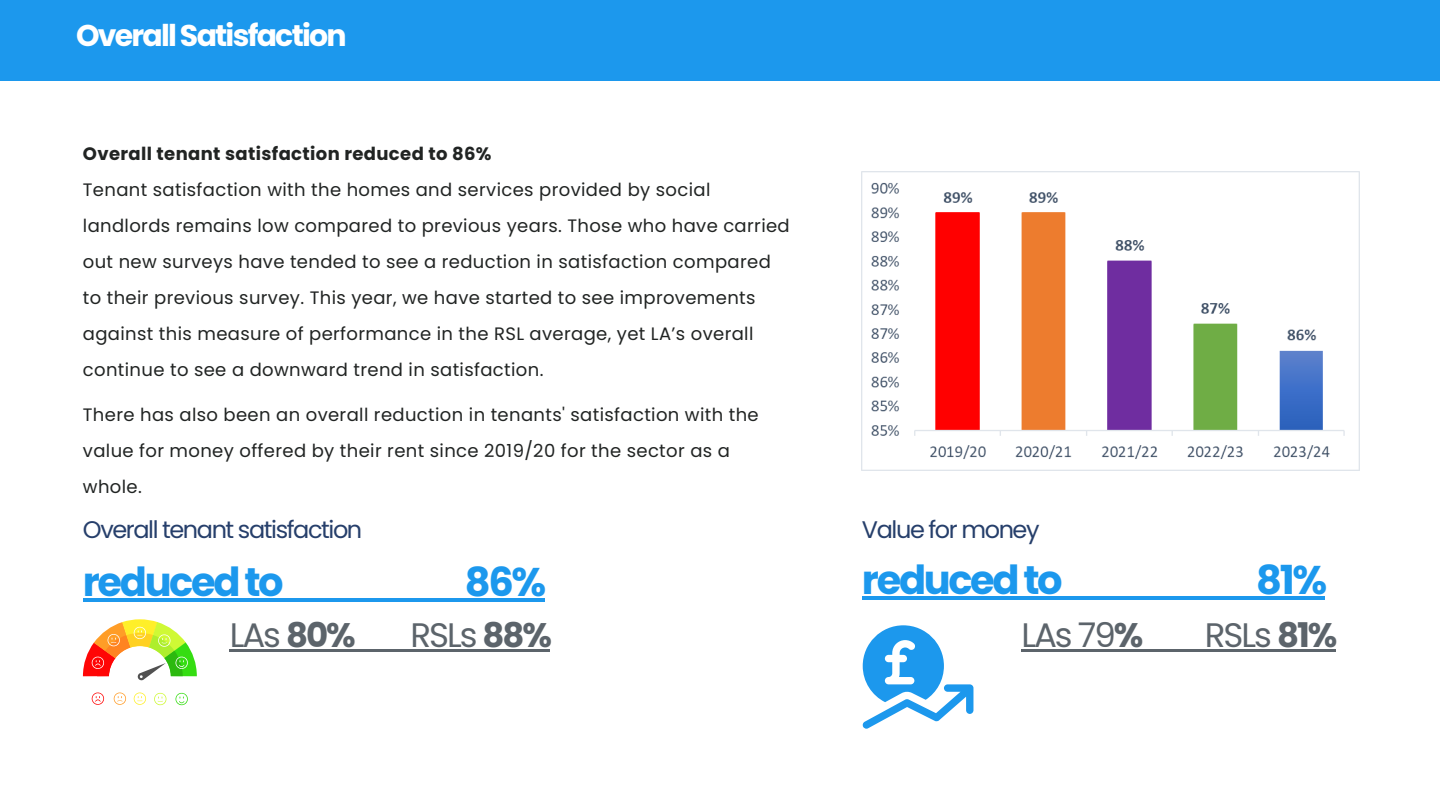
<style>
.page{position:relative;width:1440px;height:810px;background:#fff}
.page>*{position:absolute;margin:0;border:0;box-sizing:border-box;transform-origin:0 0}
.t1{font:700 40px "Poppins";letter-spacing:-.06em;color:#1c98ed}
.t2{font:34px "Poppins";letter-spacing:-.06em;color:#5c646b}
.t3{font:700 30px "Poppins";letter-spacing:-.06em;color:#fff}
.t4{font:24px "Poppins";letter-spacing:-.06em;color:#263f6b}
.t5{font:18px/36px "Poppins";letter-spacing:.02em;color:#212423}
.t6{font:700 18px "Poppins";letter-spacing:.02em;color:#212423}
.s1{font-weight:700}
</style>
<div class="page">
<div style="left:0;top:0;width:1440px;height:81px;background:#1c98ed"></div>
<svg style="left:83px;top:619px;width:114px;height:62px"></svg>
<svg style="left:175px;top:692px;width:13px;height:14px"></svg>
<svg style="left:154px;top:692px;width:13px;height:14px"></svg>
<svg style="left:134px;top:692px;width:12px;height:13px"></svg>
<svg style="left:114px;top:692px;width:12px;height:13px"></svg>
<svg style="left:92px;top:692px;width:12px;height:13px"></svg>
<svg style="left:862px;top:625px;width:111px;height:104px"></svg>
<img style="left:862px;top:172px;width:497px;height:298px">
<hr style="left:83px;top:598px;width:198px;height:4px;background:#1c98ed">
<hr style="left:281px;top:598px;width:184px;height:4px;background:#1c98ed">
<hr style="left:465px;top:598px;width:79px;height:4px;background:#1c98ed">
<hr style="left:230px;top:649px;width:56px;height:3px;background:#5c646b">
<hr style="left:286px;top:649px;width:68px;height:3px;background:#5c646b">
<hr style="left:354px;top:649px;width:56px;height:3px;background:#5c646b">
<hr style="left:410px;top:649px;width:73px;height:3px;background:#5c646b">
<hr style="left:483px;top:649px;width:67px;height:3px;background:#5c646b">
<hr style="left:862px;top:596px;width:198px;height:4px;background:#1c98ed">
<hr style="left:1060px;top:596px;width:196px;height:4px;background:#1c98ed">
<hr style="left:1256px;top:596px;width:69px;height:4px;background:#1c98ed">
<hr style="left:1021px;top:649px;width:93px;height:3px;background:#5c646b">
<hr style="left:1114px;top:649px;width:27px;height:3px;background:#5c646b">
<hr style="left:1141px;top:649px;width:64px;height:3px;background:#5c646b">
<hr style="left:1205px;top:649px;width:72px;height:3px;background:#5c646b">
<hr style="left:1277px;top:649px;width:58px;height:3px;background:#5c646b">
<p class="t3" style="left:76px;top:15px;width:272px">Overall Satisfaction</p>
<p class="t6" style="left:83px;top:141px;width:410px">Overall tenant satisfaction reduced to 86%</p>
<p class="t5" style="left:83px;top:172px;width:708px">Tenant satisfaction with the homes and services provided by social landlords remains low compared to previous years. Those who have carried out new surveys have tended to see a reduction in satisfaction compared to their previous survey. This year, we have started to see improvements against this measure of performance in the RSL average, yet LA’s overall continue to see a downward trend in satisfaction.</p>
<h4 class="t5" style="left:83px;top:397px;width:677px">There has also been an overall reduction in tenants' satisfaction with the value for money offered by their rent since 2019/20 for the sector as a whole.</h4>
<h1 class="t4" style="left:83px;top:513px;width:281px">Overall tenant satisfaction</h1>
<p class="t1" style="left:83px;top:554px;width:202px">reduced to</p>
<p class="t1" style="left:465px;top:554px;width:83px">86%</p>
<h2 class="t2" style="left:230px;top:611px;width:128px">LAs <span class="s1">80%</span></h2>
<h2 class="t2" style="left:410px;top:611px;width:143px">RSLs <span class="s1">88%</span></h2>
<p class="t4" style="left:862px;top:513px;width:179px">Value for money</p>
<h4 class="t1" style="left:862px;top:552px;width:202px">reduced to</h4>
<h4 class="t1" style="left:1256px;top:552px;width:73px">81%</h4>
<h1 class="t2" style="left:1021px;top:611px;width:123px">LAs 79<span class="s1">%</span></h1>
<h1 class="t2" style="left:1205px;top:611px;width:134px">RSLs <span class="s1">81%</span></h1>
</div>
